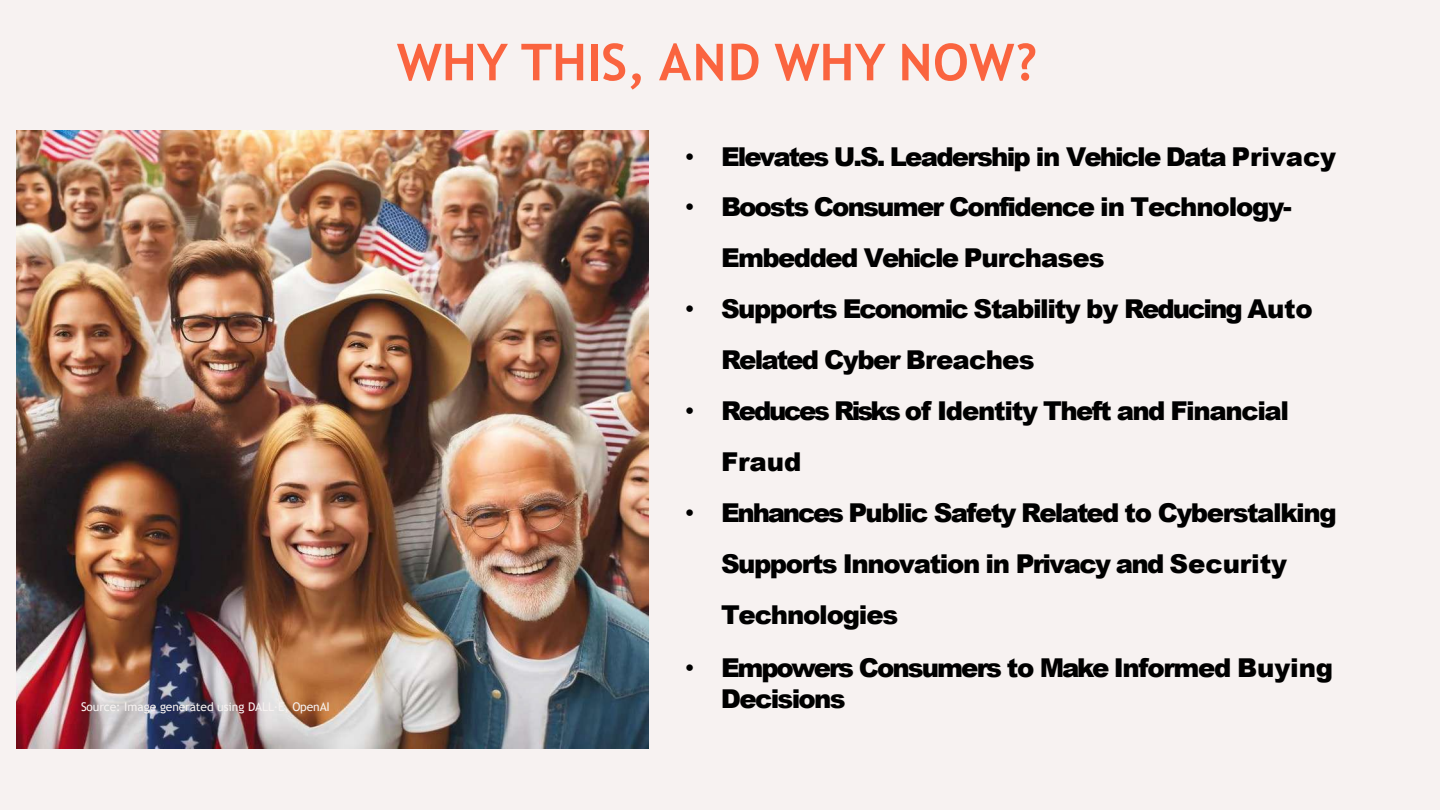
<style>
.page{position:relative;width:1440px;height:810px;background:#f7f2f1}
.page>*{position:absolute;margin:0;border:0;box-sizing:border-box;transform-origin:0 0}
.t1{font:700 51px "Trebuchet MS";color:#fa643f}
.t2{font:900 26px/51px "Arial";letter-spacing:-.06em;color:#000}
.t3{font:12px "Trebuchet MS";letter-spacing:-.01em;color:#f7f2f1}
.s1{font-weight:400}
</style>
<div class="page">
<img style="left:16px;top:130px;width:633px;height:619px">
<p class="t3" style="left:81px;top:699px;width:250px">Source: Image generated using DALL·E, OpenAI</p>
<h2 class="t1" style="left:397px;top:30px;width:642px">WHY THIS, AND WHY NOW?</h2>
<p class="t2" style="left:685px;top:131px;width:653px"><span class="s1">•</span> Elevates U.S. Leadership in Vehicle Data Privacy</p>
<p class="t2" style="left:721px;top:181px;width:572px;text-indent:-36px"><span class="s1">•</span> Boosts Consumer Confidence in Technology-<br>Embedded Vehicle Purchases</p>
<p class="t2" style="left:721px;top:283px;width:593px;text-indent:-36px"><span class="s1">•</span> Supports Economic Stability by Reducing Auto<br>Related Cyber Breaches</p>
<p class="t2" style="left:721px;top:385px;width:570px;text-indent:-36px"><span class="s1">•</span> Reduces Risks of Identity Theft and Financial<br>Fraud</p>
<p class="t2" style="left:721px;top:487px;width:617px;text-indent:-36px"><span class="s1">•</span> Enhances Public Safety Related to Cyberstalking<br>Supports Innovation in Privacy and Security<br>Technologies</p>
<p class="t2" style="left:721px;top:651px;width:614px;line-height:31.2px;text-indent:-36px"><span class="s1">•</span> Empowers Consumers to Make Informed Buying<br>Decisions</p>
</div>
